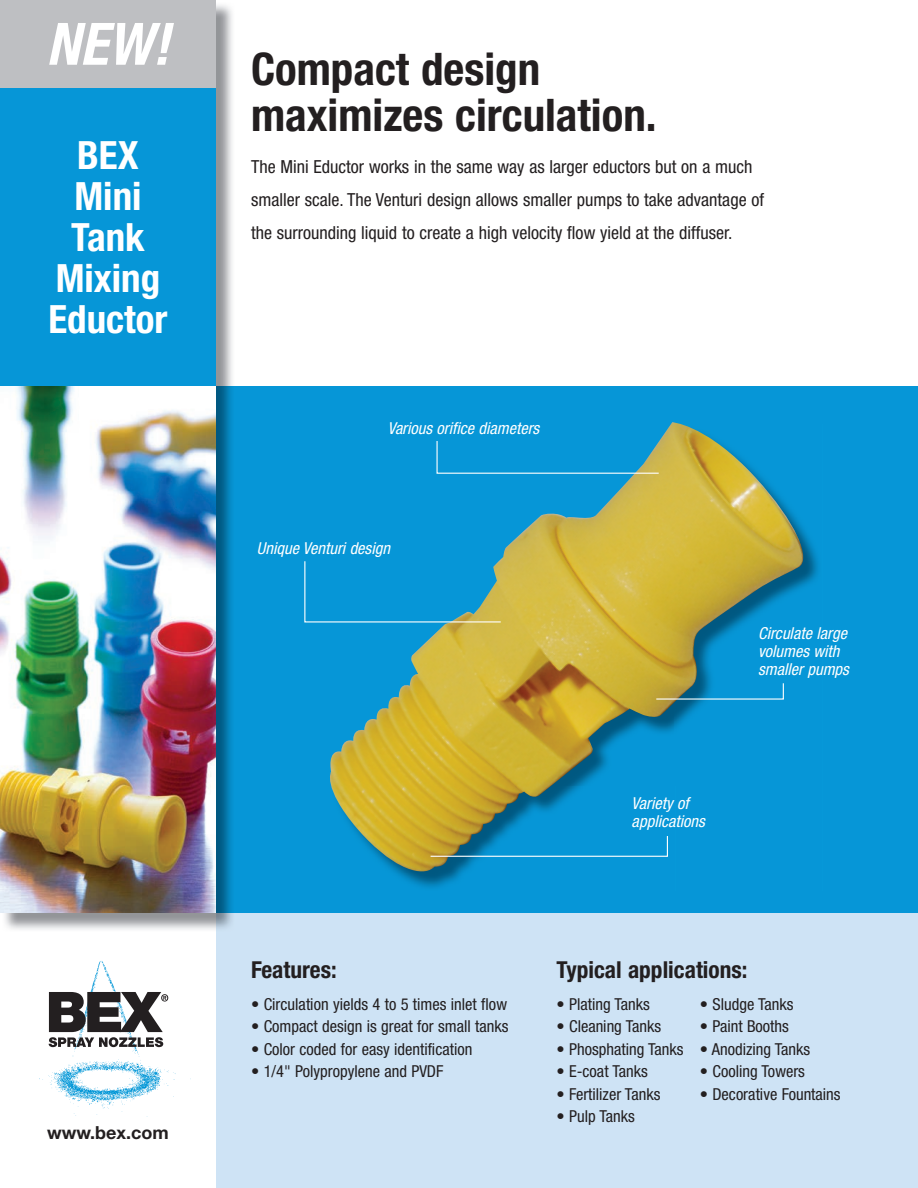
<style>
.page{position:relative;width:918px;height:1188px;background:#fff}
.page>*{position:absolute;margin:0;border:0;box-sizing:border-box;transform-origin:0 0}
.t1{font:italic 700 condensed 58.5px "Helvetica Neue LT Std";color:#fff}
.t2{font:700 condensed 45px/46.5px "Helvetica Neue LT Std";color:#231f20}
.t3{font:700 condensed 39px/41px "Helvetica Neue LT Std";color:#fff;text-align:center}
.t4{font:700 condensed 23.4px "Helvetica Neue LT Std";color:#231f20}
.t5{font:condensed 18px/33px "Helvetica Neue LT Std";color:#231f20}
.t6{font:700 18px "Helvetica Neue LT Std";color:#231f20}
.t7{font:condensed 16.5px "Helvetica Neue LT Std";color:#231f20}
.t8{font:italic condensed 16.5px/18px "Helvetica Neue LT Std";color:#fff}
</style>
<div class="page">
<div style="left:216px;top:913px;width:702px;height:275px;background:#cee3f5"></div>
<div style="left:216px;top:386px;width:702px;height:527px;background:#0696d7"></div>
<img style="left:330px;top:422px;width:482px;height:454px">
<img style="left:5px;top:5px;width:227px;height:925px">
<img style="left:216px;top:386px;width:16px;height:544px">
<svg style="left:436px;top:440px;width:224px;height:34px"></svg>
<svg style="left:304px;top:560px;width:198px;height:63px"></svg>
<svg style="left:429px;top:835px;width:240px;height:22px"></svg>
<svg style="left:655px;top:682px;width:129px;height:18px"></svg>
<div style="left:0;top:88px;width:216px;height:298px;background:#0696d7"></div>
<div style="left:0;top:0;width:216px;height:88px;background:#bebfc2"></div>
<img style="left:0;top:386px;width:216px;height:527px">
<img style="left:39px;top:961px;width:152px;height:156px">
<svg style="left:49px;top:992px;width:119px;height:55px"></svg>
<h1 class="t1" style="left:46px;top:9px;width:125px">NEW!</h1>
<h3 class="t3" style="left:48px;top:134px;width:121px">BEX<br>Mini<br>Tank<br>Mixing<br>Eductor</h3>
<p class="t6" style="left:47px;top:1121px;width:123px">www.bex.com</p>
<h2 class="t2" style="left:251px;top:45px;width:407px">Compact design maximizes circulation.</h2>
<p class="t5" style="left:251px;top:150px;width:515px">The Mini Eductor works in the same way as larger eductors but on a much smaller scale. The Venturi design allows smaller pumps to take advantage of the surrounding liquid to create a high velocity flow yield at the diffuser.</p>
<p class="t8" style="left:388px;top:419px;width:153px">Various orifice diameters</p>
<p class="t8" style="left:257px;top:540px;width:135px">Unique Venturi design</p>
<p class="t8" style="left:632px;top:795px;width:75px">Variety of applications</p>
<p class="t8" style="left:758px;top:625px;width:92px">Circulate large volumes with smaller pumps</p>
<h3 class="t4" style="left:251px;top:955px;width:87px">Features:</h3>
<h3 class="t4" style="left:556px;top:955px;width:192px">Typical applications:</h3>
<p class="t7" style="left:700px;top:994px;width:95px">• Sludge Tanks</p>
<p class="t7" style="left:700px;top:1017px;width:91px">• Paint Booths</p>
<p class="t7" style="left:700px;top:1039px;width:112px">• Anodizing Tanks</p>
<p class="t7" style="left:700px;top:1062px;width:107px">• Cooling Towers</p>
<p class="t7" style="left:700px;top:1084px;width:142px">• Decorative Fountains</p>
<p class="t7" style="left:251px;top:994px;width:257px">• Circulation yields 4 to 5 times inlet flow</p>
<p class="t7" style="left:251px;top:1017px;width:259px">• Compact design is great for small tanks</p>
<p class="t7" style="left:251px;top:1039px;width:223px">• Color coded for easy identification</p>
<p class="t7" style="left:251px;top:1062px;width:194px">• 1/4" Polypropylene and PVDF</p>
<p class="t7" style="left:556px;top:994px;width:95px">• Plating Tanks</p>
<p class="t7" style="left:556px;top:1017px;width:106px">• Cleaning Tanks</p>
<p class="t7" style="left:556px;top:1039px;width:129px">• Phosphating Tanks</p>
<p class="t7" style="left:556px;top:1062px;width:93px">• E-coat Tanks</p>
<p class="t7" style="left:556px;top:1084px;width:105px">• Fertilizer Tanks</p>
<p class="t7" style="left:556px;top:1107px;width:80px">• Pulp Tanks</p>
</div>
